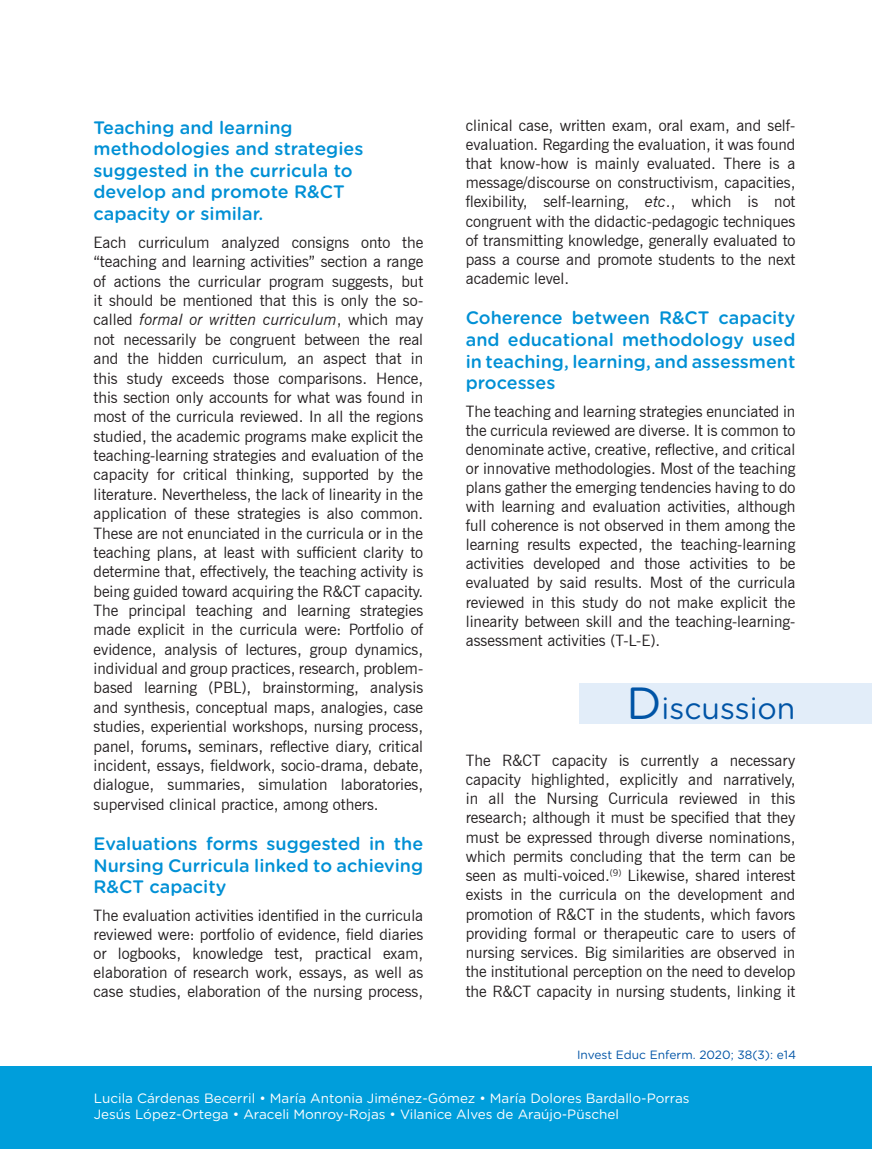
<style>
.page{position:relative;width:872px;height:1149px;background:#fff}
.page>*{position:absolute;margin:0;border:0;box-sizing:border-box;transform-origin:0 0}
.t1{font:30px "Gotham Rounded";color:#0054a6}
.t2{font:500 18px/21.6px "Gotham Rounded";color:#0090d5;text-align:justify}
.t3{font:15.75px/19.4px "News Gothic BT";color:#231f20;text-align:justify}
.t4{font:13.5px/16.2px "Gotham Rounded";color:#fff}
.t5{font:12px "Gotham Rounded";color:#0054a6}
.s1{font-style:italic}
.s2{font-weight:700}
.s3{font-size:45px}
</style>
<div class="page">
<div style="left:0;top:1065px;width:872px;height:83px;background:#009edb"></div>
<div style="left:580px;top:682px;width:292px;height:41px;background:#e2edf9"></div>
<p class="t2" style="left:94px;top:116px;width:271px;text-align:left">Teaching and learning methodologies and strategies suggested in the curricula to develop and promote R&amp;CT capacity or similar.</p>
<p class="t3" style="left:94px;top:232px;width:331px">Each curriculum analyzed consigns onto the “teaching and learning activities” section a range of actions the curricular program suggests, but it should be mentioned that this is only the so&shy;called <span class="s1">formal or written curriculum</span>, which may not necessarily be congruent between the real and the hidden curriculum<span class="s1">,</span> an aspect that in this study exceeds those comparisons. Hence, this section only accounts for what was found in most of the curricula reviewed. In all the regions studied, the academic programs make explicit the teaching-learning strategies and evaluation of the capacity for critical thinking, supported by the literature. Nevertheless, the lack of linearity in the application of these strategies is also common.<br>These are not enunciated in the curricula or in the teaching plans, at least with sufficient clarity to determine that, effectively, the teaching activity is being guided toward acquiring the R&amp;CT capacity.<br>The principal teaching and learning strategies made explicit in the curricula were: Portfolio of evidence, analysis of lectures, group dynamics, individual and group practices, research, problem&shy;based learning (PBL), brainstorming, analysis and synthesis, conceptual maps, analogies, case studies, experiential workshops, nursing process, panel, forums<span class="s2">,</span> seminars, reflective diary, critical incident, essays, fieldwork, socio-drama, debate, dialogue, summaries, simulation laboratories, supervised clinical practice, among others.</p>
<p class="t2" style="left:94px;top:832px;width:331px">Evaluations forms suggested in the Nursing Curricula linked to achieving R&amp;CT capacity</p>
<p class="t3" style="left:94px;top:905px;width:331px">The evaluation activities identified in the curricula reviewed were: portfolio of evidence, field diaries or logbooks, knowledge test, practical exam, elaboration of research work, essays, as well as case studies, elaboration of the nursing process,</p>
<p class="t3" style="left:466px;top:116px;width:331px">clinical case, written exam, oral exam, and self&shy;evaluation. Regarding the evaluation, it was found that know-how is mainly evaluated. There is a message/discourse on constructivism, capacities, flexibility, self-learning, <span class="s1">etc</span>., which is not congruent with the didactic-pedagogic techniques of transmitting knowledge, generally evaluated to pass a course and promote students to the next academic level.</p>
<p class="t2" style="left:466px;top:306px;width:331px">Coherence between R&amp;CT capacity and educational methodology used in teaching, learning, and assessment processes</p>
<p class="t3" style="left:466px;top:401px;width:331px">The teaching and learning strategies enunciated in the curricula reviewed are diverse. It is common to denominate active, creative, reflective, and critical or innovative methodologies. Most of the teaching plans gather the emerging tendencies having to do with learning and evaluation activities, although full coherence is not observed in them among the learning results expected, the teaching-learning activities developed and those activities to be evaluated by said results. Most of the curricula reviewed in this study do not make explicit the linearity between skill and the teaching-learning&shy;assessment activities (T-L-E).</p>
<h1 class="t1" style="left:626px;top:687px;width:170px"><span class="s3">D</span>iscussion</h1>
<p class="t3" style="left:466px;top:750px;width:331px">The R&amp;CT capacity is currently a necessary capacity highlighted, explicitly and narratively, in all the Nursing Curricula reviewed in this research; although it must be specified that they must be expressed through diverse nominations, which permits concluding that the term can be seen as multi-voiced.<sup>(9)</sup> Likewise, shared interest exists in the curricula on the development and promotion of R&amp;CT in the students, which favors providing formal or therapeutic care to users of nursing services. Big similarities are observed in the institutional perception on the need to develop the R&amp;CT capacity in nursing students, linking it</p>
<p class="t5" style="left:577px;top:1045px;width:221px">Invest Educ Enferm. 2020; 38(3): e14</p>
<p class="t4" style="left:94px;top:1089px;width:597px">Lucila Cárdenas Becerril • María Antonia Jiménez-Gómez • María Dolores Bardallo-Porras<br>Jesús López-Ortega • Araceli Monroy-Rojas • Vilanice Alves de Araújo-Püschel</p>
</div>
